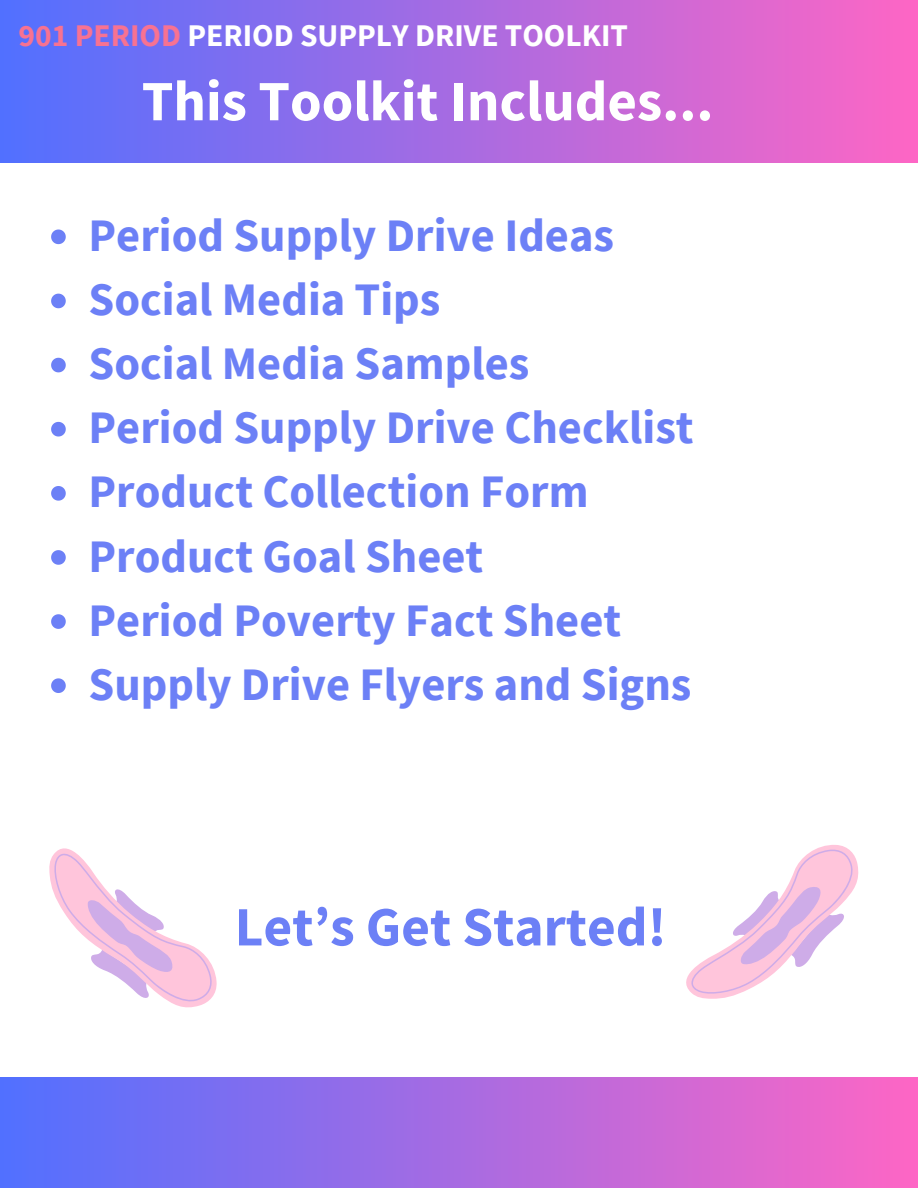
<style>
.page{position:relative;width:918px;height:1188px;background:#fff}
.page>*{position:absolute;margin:0;border:0;box-sizing:border-box;transform-origin:0 0}
.t1{font:700 57px "Source Sans Pro";color:#fff}
.t2{font:700 55.5px "Source Sans Pro";color:#6c80f6}
.t3{font:700 46.5px "Source Sans Pro";color:#6c80f6}
.t4{font:700 31.5px "Source Sans Pro";color:#fff}
.s1{color:#f77292}
</style>
<div class="page">
<div style="left:0;top:0;width:918px;height:162px;background:linear-gradient(to right,#5170ff,#fe66c5)"></div>
<svg style="left:51px;top:230px;width:15px;height:14px"></svg>
<svg style="left:51px;top:294px;width:15px;height:14px"></svg>
<svg style="left:51px;top:358px;width:15px;height:14px"></svg>
<svg style="left:51px;top:422px;width:15px;height:15px"></svg>
<svg style="left:51px;top:486px;width:15px;height:15px"></svg>
<svg style="left:51px;top:550px;width:15px;height:15px"></svg>
<svg style="left:51px;top:614px;width:15px;height:15px"></svg>
<svg style="left:51px;top:678px;width:15px;height:15px"></svg>
<div style="left:0;top:1077px;width:918px;height:111px;background:linear-gradient(to right,#5170ff,#fe66c5)"></div>
<svg style="left:49px;top:848px;width:168px;height:160px"></svg>
<svg style="left:686px;top:845px;width:173px;height:154px"></svg>
<p class="t4" style="left:19px;top:15px;width:611px"><span class="s1">901 PERIOD</span> PERIOD SUPPLY DRIVE TOOLKIT</p>
<p class="t1" style="left:142px;top:64px;width:573px">This Toolkit Includes...</p>
<p class="t3" style="left:89px;top:205px;width:527px">Period Supply Drive Ideas</p>
<h1 class="t3" style="left:89px;top:269px;width:354px">Social Media Tips</h1>
<p class="t3" style="left:89px;top:333px;width:442px">Social Media Samples</p>
<p class="t3" style="left:89px;top:398px;width:607px">Period Supply Drive Checklist</p>
<p class="t3" style="left:89px;top:462px;width:502px">Product Collection Form</p>
<p class="t3" style="left:89px;top:526px;width:396px">Product Goal Sheet</p>
<p class="t3" style="left:89px;top:590px;width:534px">Period Poverty Fact Sheet</p>
<p class="t3" style="left:89px;top:654px;width:605px">Supply Drive Flyers and Signs</p>
<p class="t2" style="left:235px;top:891px;width:433px">Let’s Get Started!</p>
</div>
